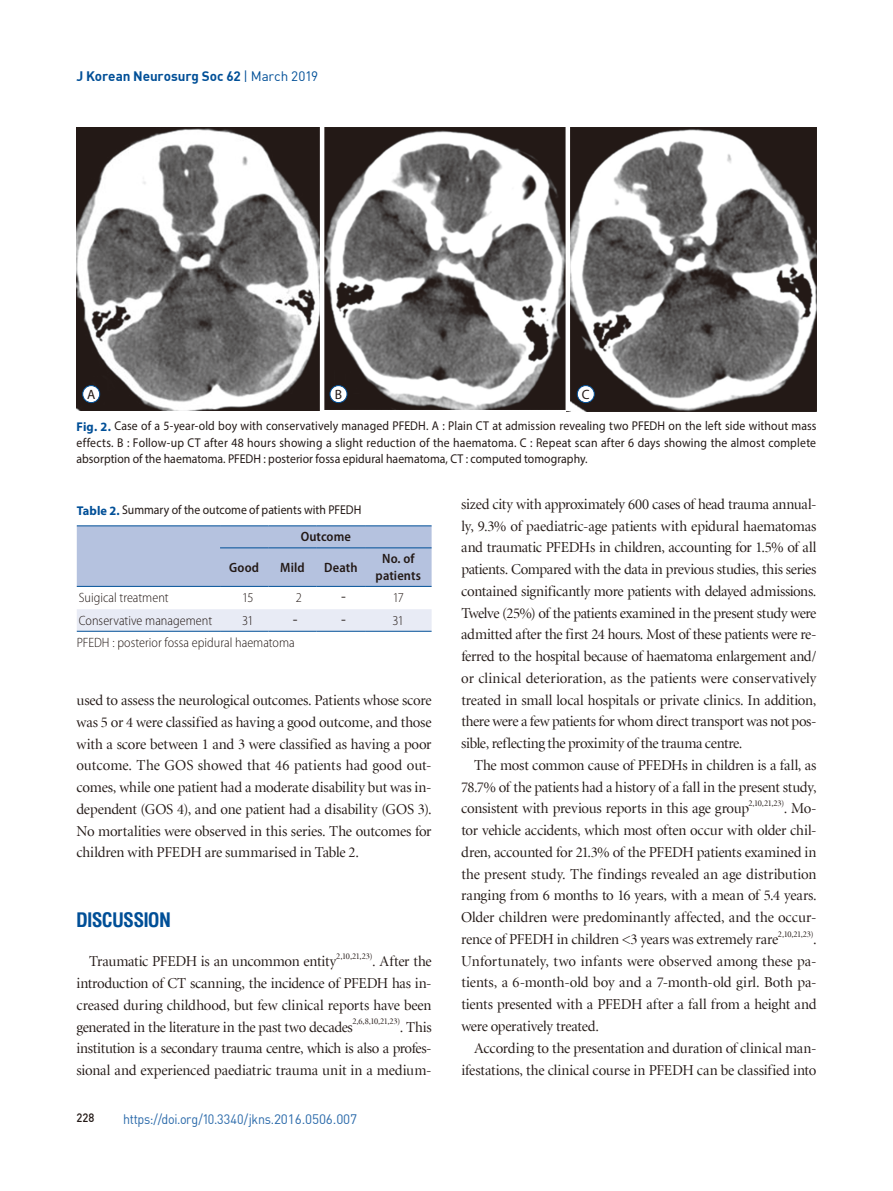
<style>
.page{position:relative;width:893px;height:1191px;background:#fff}
.page>*{position:absolute;margin:0;border:0;box-sizing:border-box;transform-origin:0 0}
.t1{font:700 condensed 19.5px "Helvetica";letter-spacing:-.045em;color:#004f97}
.t2{font:15px/21.8px "Minion LT Display";letter-spacing:-.01em;color:#231916;text-align:justify}
.t3{font:300 semi-condensed 13.5px "Myriad Pro";color:#231916}
.t4{font:13.5px "DIN";letter-spacing:-.01em;color:#2868a9;scale:.93 1}
.t5{font:600 semi-condensed 13.5px/16.5px "Myriad Pro";letter-spacing:.01em;color:#231916;text-align:center}
.t6{font:700 13.5px "DIN";letter-spacing:-.005em;color:#004f97}
.t7{font:13.5px "Myriad Pro";color:#231916}
.t8{font:13.5px "Malgun Gothic";color:#231916}
.t9{font:12.75px/16.5px "Myriad Pro";letter-spacing:.005em;color:#231916;text-align:justify;scale:.92 1}
.t10{font:12px "Dinmed";color:#231916;scale:.93 1}
.t11{font:8.7px "Minion LT Display";letter-spacing:-.05em;color:#231916}
.s1{font-weight:400}
.s2{font-weight:700;color:#004f97}
</style>
<div class="page">
<img style="left:77px;top:128px;width:739px;height:283px">
<hr style="left:320px;top:126px;width:4px;height:285px;background:#fff">
<hr style="left:566px;top:126px;width:4px;height:285px;background:#fff">
<div style="left:83px;top:385px;width:17px;height:17px;background:#fff;border-radius:50%"></div>
<div style="left:82px;top:385px;width:18px;height:18px;border:1px solid #004f97;border-radius:50%"></div>
<div style="left:330px;top:385px;width:17px;height:17px;background:#fff;border-radius:50%"></div>
<div style="left:330px;top:385px;width:17px;height:18px;border:1px solid #004f97;border-radius:50%"></div>
<div style="left:577px;top:385px;width:17px;height:17px;background:#fff;border-radius:50%"></div>
<div style="left:577px;top:385px;width:17px;height:18px;border:1px solid #004f97;border-radius:50%"></div>
<div style="left:77px;top:526px;width:355px;height:60px;background:#b5c2df"></div>
<div style="left:77px;top:609px;width:355px;height:22px;background:#e8ebf5"></div>
<hr style="left:220px;top:547px;width:48px;height:1px;background:#004f97">
<hr style="left:268px;top:547px;width:49px;height:1px;background:#004f97">
<hr style="left:317px;top:547px;width:48px;height:1px;background:#004f97">
<hr style="left:365px;top:547px;width:67px;height:1px;background:#004f97">
<hr style="left:77px;top:525px;width:143px;height:1px;background:#004f97">
<hr style="left:220px;top:525px;width:48px;height:1px;background:#004f97">
<hr style="left:268px;top:525px;width:49px;height:1px;background:#004f97">
<hr style="left:317px;top:525px;width:48px;height:1px;background:#004f97">
<hr style="left:365px;top:525px;width:67px;height:1px;background:#004f97">
<hr style="left:77px;top:586px;width:143px;height:1px;background:#004f97">
<hr style="left:220px;top:586px;width:48px;height:1px;background:#004f97">
<hr style="left:268px;top:586px;width:49px;height:1px;background:#004f97">
<hr style="left:317px;top:586px;width:48px;height:1px;background:#004f97">
<hr style="left:365px;top:586px;width:67px;height:1px;background:#004f97">
<hr style="left:77px;top:631px;width:143px;height:1px;background:#004f97">
<hr style="left:220px;top:631px;width:48px;height:1px;background:#004f97">
<hr style="left:268px;top:631px;width:49px;height:1px;background:#004f97">
<hr style="left:317px;top:631px;width:48px;height:1px;background:#004f97">
<hr style="left:365px;top:631px;width:67px;height:1px;background:#004f97">
<p class="t6" style="left:76px;top:68px;width:243px">J Korean Neurosurg Soc 62 <span class="s1">| March 2019</span></p>
<p class="t7" style="left:87px;top:386px;width:10px">A</p>
<p class="t7" style="left:335px;top:386px;width:9px">b</p>
<p class="t7" style="left:582px;top:386px;width:9px">c</p>
<p class="t9" style="left:77px;top:417px;width:806px"><span class="s2">Fig. 2.</span> case of a 5-year-old boy with conservatively managed PFEDH. A : Plain cT at admission revealing two PFEDH on the left side without mass effects. b : Follow-up cT after 48 hours showing a slight reduction of the haematoma. c : Repeat scan after 6 days showing the almost complete absorption of the haematoma. PFEDH : posterior fossa epidural haematoma, cT : computed tomography.</p>
<p class="t9" style="left:77px;top:502px;width:311px"><span class="s2">Table 2.</span> Summary of the outcome of patients with PFEDH</p>
<p class="t5" style="left:301px;top:528px;width:52px">Outcome</p>
<p class="t5" style="left:229px;top:558px;width:31px">Good</p>
<p class="t5" style="left:280px;top:558px;width:26px">Mild</p>
<p class="t5" style="left:324px;top:558px;width:35px">Death</p>
<p class="t5" style="left:376px;top:550px;width:47px">No. of patients</p>
<p class="t3" style="left:79px;top:589px;width:91px">Suigical treatment</p>
<p class="t3" style="left:242px;top:589px;width:13px">15</p>
<p class="t3" style="left:296px;top:589px;width:8px">2</p>
<p class="t8" style="left:337px;top:589px;width:15px">－</p>
<p class="t3" style="left:393px;top:589px;width:13px">17</p>
<p class="t3" style="left:79px;top:612px;width:135px">Conservative management</p>
<p class="t3" style="left:242px;top:612px;width:13px">31</p>
<p class="t8" style="left:288px;top:612px;width:15px">－</p>
<p class="t8" style="left:337px;top:612px;width:15px">－</p>
<p class="t3" style="left:392px;top:612px;width:13px">31</p>
<p class="t3" style="left:77px;top:634px;width:220px">PFEDH : posterior fossa epidural haematoma</p>
<p class="t2" style="left:461px;top:494px;width:357px">sized city with approximately 600 cases of head trauma annual&shy;ly, 9.3% of paediatric-age patients with epidural haematomas and traumatic PFEDHs in children, accounting for 1.5% of all patients. Compared with the data in previous studies, this series contained significantly more patients with delayed admissions.<br>Twelve (25%) of the patients examined in the present study were admitted after the first 24 hours. Most of these patients were re&shy;ferred to the hospital because of haematoma enlargement and/ or clinical deterioration, as the patients were conservatively treated in small local hospitals or private clinics. In addition, there were a few patients for whom direct transport was not pos&shy;sible, reflecting the proximity of the trauma centre.</p>
<p class="t2" style="left:461px;top:755px;width:357px;text-indent:13px">The most common cause of PFEDHs in children is a fall, as 78.7% of the patients had a history of a fall in the present study, consistent with previous reports in this age group</p>
<p class="t2" style="left:76px;top:690px;width:357px">used to assess the neurological outcomes. Patients whose score was 5 or 4 were classified as having a good outcome, and those with a score between 1 and 3 were classified as having a poor outcome. The GOS showed that 46 patients had good out&shy;comes, while one patient had a moderate disability but was in&shy;dependent (GOS 4), and one patient had a disability (GOS 3).<br>No mortalities were observed in this series. The outcomes for children with PFEDH are summarised in Table 2.</p>
<p class="t11" style="left:748px;top:799px;width:37px">2,10,21,23)</p>
<p class="t2" style="left:461px;top:798px;width:357px;text-indent:322px">. Mo&shy;tor vehicle accidents, which most often occur with older chil&shy;dren, accounted for 21.3% of the PFEDH patients examined in the present study. The findings revealed an age distribution ranging from 6 months to 16 years, with a mean of 5.4 years.<br>Older children were predominantly affected, and the occur&shy;rence of PFEDH in children &lt;3 years was extremely rare</p>
<h1 class="t1" style="left:76px;top:906px;width:96px">DISCUSSION</h1>
<p class="t2" style="left:89px;top:951px;width:249px">Traumatic PFEDH is an uncommon entity</p>
<p class="t11" style="left:336px;top:952px;width:38px">2,10,21,23)</p>
<p class="t11" style="left:778px;top:929px;width:37px">2,10,21,23)</p>
<p class="t2" style="left:461px;top:929px;width:357px;text-indent:352px">.<br>Unfortunately, two infants were observed among these pa&shy;tients, a 6-month-old boy and a 7-month-old girl. Both pa&shy;tients presented with a PFEDH after a fall from a height and were operatively treated.</p>
<p class="t2" style="left:461px;top:1037px;width:357px;text-align:right">According to the presentation and duration of clinical man&shy;ifestations, the clinical course in PFEDH can be classified into</p>
<p class="t2" style="left:76px;top:951px;width:357px;text-indent:296px">. After the introduction of CT scanning, the incidence of PFEDH has in&shy;creased during childhood, but few clinical reports have been generated in the literature in the past two decades</p>
<p class="t11" style="left:352px;top:1017px;width:49px">2,6,8,10,21,23)</p>
<p class="t2" style="left:76px;top:1016px;width:357px;text-indent:323px">. This institution is a secondary trauma centre, which is also a profes&shy;sional and experienced paediatric trauma unit in a medium-</p>
<p class="t10" style="left:77px;top:1109px;width:21px">228</p>
<p class="t4" style="left:123px;top:1110px;width:253px">https://doi.org/10.3340/jkns.2016.0506.007</p>
</div>
